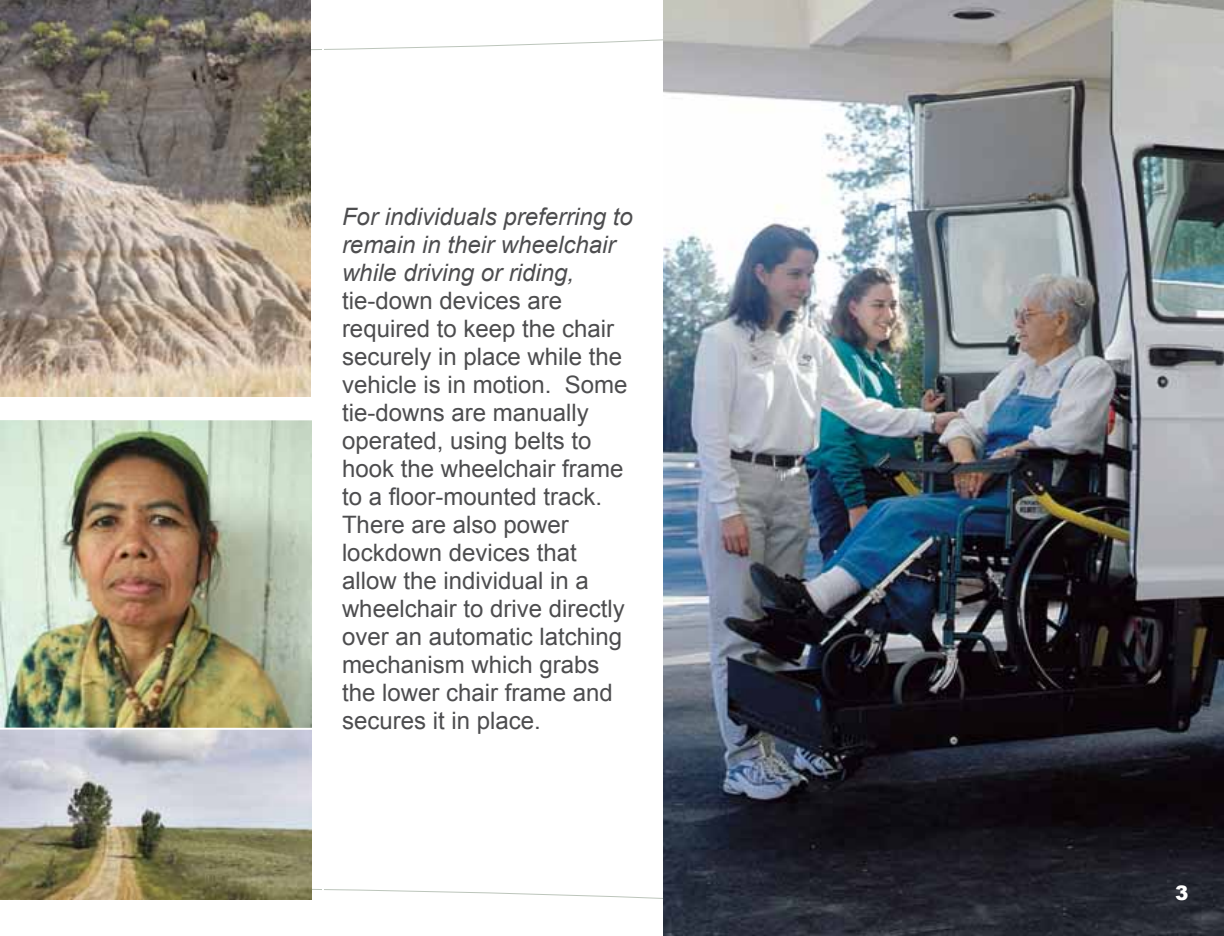
<style>
.page{position:relative;width:1224px;height:936px;background:#fff}
.page>*{position:absolute;margin:0;border:0;box-sizing:border-box;transform-origin:0 0}
.t1{font:24px/28px "Arial";color:#4d4d4f}
.t2{font:italic 24px/28px "Arial";color:#4d4d4f}
.t3{font:900 20px "Arial";color:#fff}
</style>
<div class="page">
<svg style="left:310px;top:0;width:353px;height:53px"></svg>
<svg style="left:311px;top:887px;width:352px;height:13px"></svg>
<img style="left:663px;top:0;width:561px;height:936px">
<img style="left:0;top:730px;width:311px;height:170px">
<img style="left:0;top:420px;width:311px;height:308px">
<hr style="left:322px;top:0;width:2px;height:898px;background:#fff">
<img style="left:0;top:0;width:310px;height:396px">
<p class="t2" style="left:342px;top:203px;width:292px">For individuals preferring to remain in their wheelchair while driving or riding,</p>
<p class="t1" style="left:342px;top:287px;width:287px">tie-down devices are required to keep the chair securely in place while the vehicle is in motion. Some tie-downs are manually operated, using belts to hook the wheelchair frame to a floor-mounted track.<br>There are also power lockdown devices that allow the individual in a wheelchair to drive directly over an automatic latching mechanism which grabs the lower chair frame and secures it in place.</p>
<p class="t3" style="left:1175px;top:878px;width:15px">3</p>
</div>
